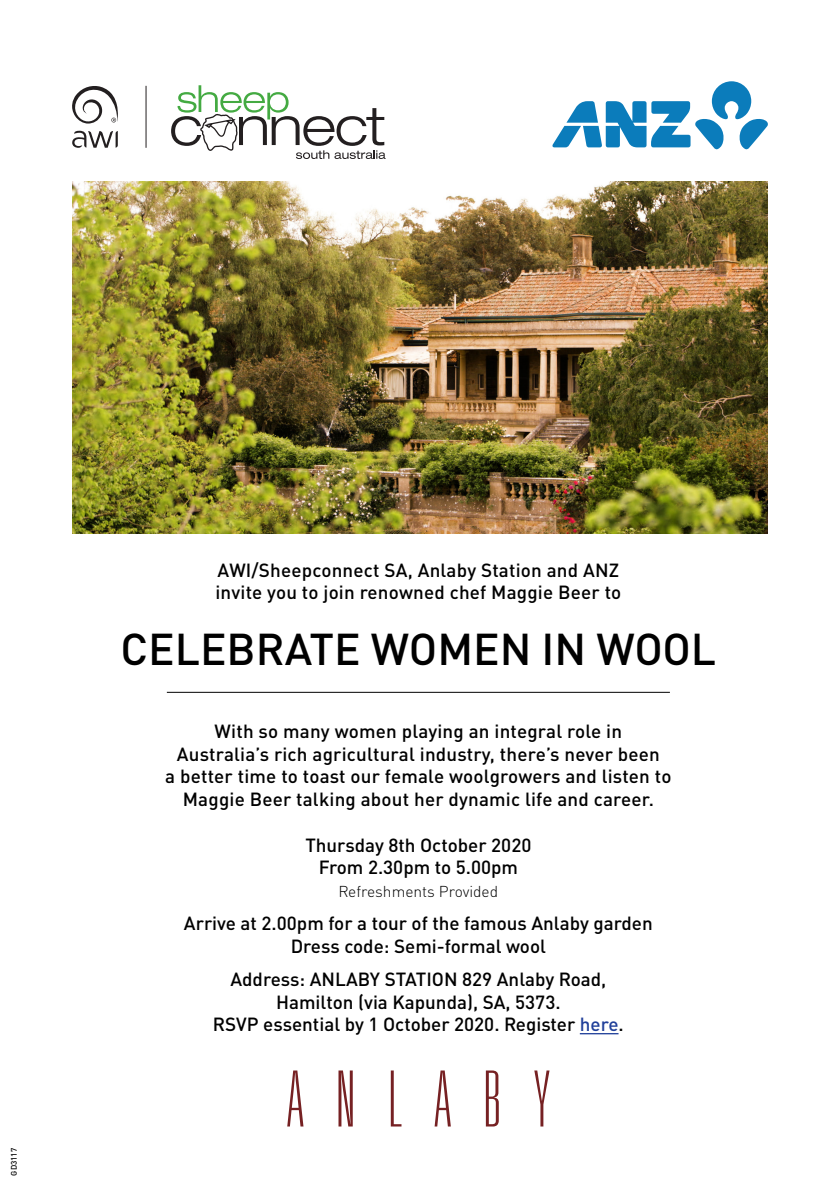
<style>
.page{position:relative;width:840px;height:1191px;background:#fff}
.page>*{position:absolute;margin:0;border:0;box-sizing:border-box;transform-origin:0 0}
.t1{font:500 44px "DINOT";color:#000}
.t2{font:500 18.8px/22.6px "DINOT";letter-spacing:.005em;color:#000;text-align:center}
.t3{font:300 15.6px "DINOT";color:#000}
.t4{font:500 8px "DINOT";color:#000}
.s1{color:#21409a}
</style>
<div class="page">
<hr style="left:579px;top:1033px;width:39px;height:1px;background:#21409a">
<hr style="left:167px;top:692px;width:502px;height:1px;background:#000">
<svg style="left:287px;top:1070px;width:16px;height:56px"></svg>
<svg style="left:338px;top:1070px;width:14px;height:56px"></svg>
<svg style="left:390px;top:1070px;width:11px;height:56px"></svg>
<svg style="left:434px;top:1070px;width:16px;height:56px"></svg>
<svg style="left:485px;top:1070px;width:13px;height:56px"></svg>
<svg style="left:534px;top:1070px;width:15px;height:56px"></svg>
<img style="left:72px;top:181px;width:695px;height:352px">
<svg style="left:72px;top:131px;width:46px;height:17px"></svg>
<svg style="left:72px;top:86px;width:46px;height:38px"></svg>
<hr style="left:146px;top:86px;width:1px;height:62px;background:#231f20">
<svg style="left:171px;top:85px;width:214px;height:74px"></svg>
<svg style="left:552px;top:81px;width:215px;height:68px"></svg>
<p class="t4" style="left:9px;top:1175px;width:29px;rotate:-90deg">GD3117</p>
<p class="t2" style="left:215px;top:558px;width:407px;text-align:left">AWI/Sheepconnect SA, Anlaby Station and ANZ invite you to join renowned chef Maggie Beer to</p>
<p class="t1" style="left:120px;top:620px;width:596px">CELEBRATE WOMEN IN WOOL</p>
<p class="t2" style="left:165px;top:719px;width:507px">With so many women playing an integral role in<br>Australia’s rich agricultural industry, there’s never been<br>a better time to toast our female woolgrowers and listen to Maggie Beer talking about her dynamic life and career.</p>
<p class="t2" style="left:305px;top:833px;width:227px">Thursday 8th October 2020<br>From 2.30pm to 5.00pm</p>
<p class="t3" style="left:338px;top:881px;width:161px">Refreshments Provided</p>
<p class="t2" style="left:184px;top:911px;width:470px">Arrive at 2.00pm for a tour of the famous Anlaby garden<br>Dress code: Semi-formal wool</p>
<p class="t2" style="left:213px;top:967px;width:412px">Address: ANLABY STATION 829 Anlaby Road,<br>Hamilton (via Kapunda), SA, 5373.<br>RSVP essential by 1 October 2020. Register <span class="s1">here</span>.</p>
</div>
